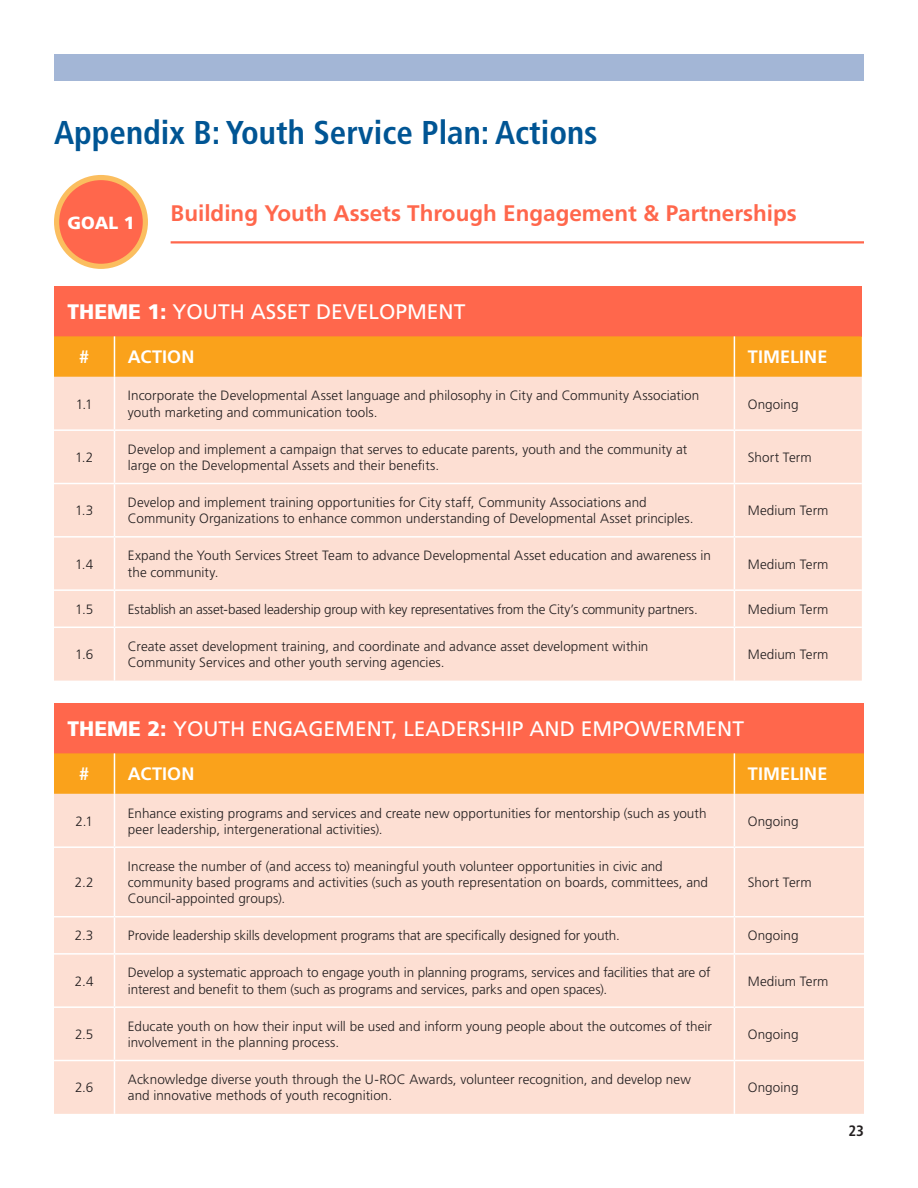
<style>
.page{position:relative;width:918px;height:1188px;background:#fff}
.page>*{position:absolute;margin:0;border:0;box-sizing:border-box;transform-origin:0 0}
.Headline{font:700 condensed 33px "Frutiger LT Std";color:#005594}
.Appendix_B_-_Goal_1{font:700 22.5px "Frutiger LT Std";color:#ff674c}
.Table_Heading{font:21px "Frutiger LT Std";color:#fff}
.Table_Subheading{font:700 18px "Frutiger LT Std";letter-spacing:.005em;color:#fff}
.Goal_Number{font:900 17.55px "Frutiger LT Std";color:#fff}
.t1{font:700 condensed 15px "Frutiger LT Std";color:#231f20}
.Table_Body{font:300 13.5px/16.2px "Frutiger LT Std";color:#231f20}
.s1{font-weight:900}
</style>
<div class="page">
<div style="left:57px;top:178px;width:88px;height:88px;background:#ff674c;border-radius:50%"></div>
<div style="left:54px;top:175px;width:94px;height:94px;border:5px solid #fbbe5f;border-radius:50%"></div>
<hr style="left:171px;top:241px;width:693px;height:3px;background:#ff674c">
<div style="left:54px;top:286px;width:808px;height:50px;background:#ff674c"></div>
<div style="left:54px;top:336px;width:808px;height:41px;background:#faa21b"></div>
<div style="left:54px;top:377px;width:808px;height:304px;background:#fddfd3"></div>
<hr style="left:114px;top:336px;width:1px;height:41px;background:#fff">
<hr style="left:734px;top:336px;width:1px;height:41px;background:#fff">
<hr style="left:114px;top:377px;width:1px;height:52px;background:#fff">
<hr style="left:734px;top:377px;width:1px;height:52px;background:#fff">
<hr style="left:54px;top:429px;width:60px;height:2px;background:#fff">
<hr style="left:114px;top:429px;width:620px;height:2px;background:#fff">
<hr style="left:114px;top:431px;width:1px;height:52px;background:#fff">
<hr style="left:734px;top:429px;width:128px;height:2px;background:#fff">
<hr style="left:734px;top:431px;width:1px;height:52px;background:#fff">
<hr style="left:54px;top:483px;width:60px;height:1px;background:#fff">
<hr style="left:114px;top:483px;width:620px;height:1px;background:#fff">
<hr style="left:114px;top:484px;width:1px;height:52px;background:#fff">
<hr style="left:734px;top:483px;width:128px;height:1px;background:#fff">
<hr style="left:734px;top:484px;width:1px;height:52px;background:#fff">
<hr style="left:54px;top:536px;width:60px;height:2px;background:#fff">
<hr style="left:114px;top:536px;width:620px;height:2px;background:#fff">
<hr style="left:114px;top:538px;width:1px;height:51px;background:#fff">
<hr style="left:734px;top:536px;width:128px;height:2px;background:#fff">
<hr style="left:734px;top:538px;width:1px;height:51px;background:#fff">
<hr style="left:54px;top:589px;width:60px;height:2px;background:#fff">
<hr style="left:114px;top:589px;width:620px;height:2px;background:#fff">
<hr style="left:114px;top:591px;width:1px;height:36px;background:#fff">
<hr style="left:734px;top:589px;width:128px;height:2px;background:#fff">
<hr style="left:734px;top:591px;width:1px;height:36px;background:#fff">
<hr style="left:54px;top:627px;width:60px;height:1px;background:#fff">
<hr style="left:114px;top:627px;width:620px;height:1px;background:#fff">
<hr style="left:114px;top:628px;width:1px;height:53px;background:#fff">
<hr style="left:734px;top:627px;width:128px;height:1px;background:#fff">
<hr style="left:734px;top:628px;width:1px;height:53px;background:#fff">
<div style="left:54px;top:703px;width:810px;height:50px;background:#ff674c"></div>
<div style="left:54px;top:753px;width:810px;height:41px;background:#faa21b"></div>
<div style="left:54px;top:794px;width:810px;height:320px;background:#fddfd3"></div>
<hr style="left:114px;top:753px;width:1px;height:41px;background:#fff">
<hr style="left:734px;top:753px;width:1px;height:41px;background:#fff">
<hr style="left:114px;top:794px;width:1px;height:52px;background:#fff">
<hr style="left:734px;top:794px;width:1px;height:52px;background:#fff">
<hr style="left:54px;top:846px;width:60px;height:2px;background:#fff">
<hr style="left:114px;top:846px;width:620px;height:2px;background:#fff">
<hr style="left:114px;top:848px;width:1px;height:68px;background:#fff">
<hr style="left:734px;top:846px;width:130px;height:2px;background:#fff">
<hr style="left:734px;top:848px;width:1px;height:68px;background:#fff">
<hr style="left:54px;top:916px;width:60px;height:1px;background:#fff">
<hr style="left:114px;top:916px;width:620px;height:1px;background:#fff">
<hr style="left:114px;top:917px;width:1px;height:36px;background:#fff">
<hr style="left:734px;top:916px;width:130px;height:1px;background:#fff">
<hr style="left:734px;top:917px;width:1px;height:36px;background:#fff">
<hr style="left:54px;top:953px;width:60px;height:2px;background:#fff">
<hr style="left:114px;top:953px;width:620px;height:2px;background:#fff">
<hr style="left:114px;top:955px;width:1px;height:51px;background:#fff">
<hr style="left:734px;top:953px;width:130px;height:2px;background:#fff">
<hr style="left:734px;top:955px;width:1px;height:51px;background:#fff">
<hr style="left:54px;top:1006px;width:60px;height:2px;background:#fff">
<hr style="left:114px;top:1006px;width:620px;height:2px;background:#fff">
<hr style="left:114px;top:1008px;width:1px;height:52px;background:#fff">
<hr style="left:734px;top:1006px;width:130px;height:2px;background:#fff">
<hr style="left:734px;top:1008px;width:1px;height:52px;background:#fff">
<hr style="left:54px;top:1060px;width:60px;height:1px;background:#fff">
<hr style="left:114px;top:1060px;width:620px;height:1px;background:#fff">
<hr style="left:114px;top:1061px;width:1px;height:53px;background:#fff">
<hr style="left:734px;top:1060px;width:130px;height:1px;background:#fff">
<hr style="left:734px;top:1061px;width:1px;height:53px;background:#fff">
<div style="left:54px;top:54px;width:810px;height:27px;background:#a3b6d6"></div>
<p class="Headline" style="left:54px;top:113px;width:545px">Appendix B: Youth Service Plan: Actions</p>
<p class="Goal_Number" style="left:67px;top:212px;width:69px">GOAL 1</p>
<p class="Appendix_B_-_Goal_1" style="left:171px;top:200px;width:628px">Building Youth Assets Through Engagement &amp; Partnerships</p>
<p class="Table_Heading" style="left:68px;top:299px;width:399px"><span class="s1">THEME 1:</span> YOUTH ASSET DEVELOPMENT</p>
<p class="Table_Subheading" style="left:79px;top:347px;width:12px">#</p>
<p class="Table_Subheading" style="left:128px;top:347px;width:68px">ACTION</p>
<p class="Table_Subheading" style="left:748px;top:347px;width:81px">TIMELINE</p>
<p class="Table_Body" style="left:76px;top:396px;width:18px">1.1</p>
<p class="Table_Body" style="left:128px;top:388px;width:573px">Incorporate the Developmental Asset language and philosophy in City and Community Association youth marketing and communication tools.</p>
<p class="Table_Body" style="left:748px;top:396px;width:52px">Ongoing</p>
<p class="Table_Body" style="left:75px;top:449px;width:20px">1.2</p>
<p class="Table_Body" style="left:128px;top:441px;width:561px">Develop and implement a campaign that serves to educate parents, youth and the community at large on the Developmental Assets and their benefits.</p>
<p class="Table_Body" style="left:748px;top:449px;width:65px">Short Term</p>
<p class="Table_Body" style="left:75px;top:503px;width:20px">1.3</p>
<p class="Table_Body" style="left:128px;top:495px;width:567px">Develop and implement training opportunities for City staff, Community Associations and<br>Community Organizations to enhance common understanding of Developmental Asset principles.</p>
<p class="Table_Body" style="left:748px;top:503px;width:82px">Medium Term</p>
<p class="Table_Body" style="left:75px;top:556px;width:20px">1.4</p>
<p class="Table_Body" style="left:128px;top:548px;width:584px">Expand the Youth Services Street Team to advance Developmental Asset education and awareness in the community.</p>
<p class="Table_Body" style="left:748px;top:556px;width:82px">Medium Term</p>
<p class="Table_Body" style="left:75px;top:601px;width:19px">1.5</p>
<p class="Table_Body" style="left:128px;top:601px;width:571px">Establish an asset-based leadership group with key representatives from the City’s community partners.</p>
<p class="Table_Body" style="left:748px;top:601px;width:82px">Medium Term</p>
<p class="Table_Body" style="left:75px;top:646px;width:20px">1.6</p>
<p class="Table_Body" style="left:128px;top:638px;width:522px">Create asset development training, and coordinate and advance asset development within<br>Community Services and other youth serving agencies.</p>
<p class="Table_Body" style="left:748px;top:646px;width:82px">Medium Term</p>
<p class="Table_Heading" style="left:68px;top:716px;width:678px"><span class="s1">THEME 2:</span> YOUTH ENGAGEMENT, LEADERSHIP AND EMPOWERMENT</p>
<p class="Table_Subheading" style="left:79px;top:764px;width:12px">#</p>
<p class="Table_Subheading" style="left:128px;top:764px;width:68px">ACTION</p>
<p class="Table_Subheading" style="left:748px;top:764px;width:81px">TIMELINE</p>
<p class="Table_Body" style="left:76px;top:813px;width:19px">2.1</p>
<p class="Table_Body" style="left:128px;top:805px;width:580px">Enhance existing programs and services and create new opportunities for mentorship (such as youth peer leadership, intergenerational activities).</p>
<p class="Table_Body" style="left:748px;top:813px;width:52px">Ongoing</p>
<p class="Table_Body" style="left:75px;top:874px;width:20px">2.2</p>
<p class="Table_Body" style="left:128px;top:858px;width:582px">Increase the number of (and access to) meaningful youth volunteer opportunities in civic and community based programs and activities (such as youth representation on boards, committees, and<br>Council-appointed groups).</p>
<p class="Table_Body" style="left:748px;top:874px;width:65px">Short Term</p>
<p class="Table_Body" style="left:75px;top:928px;width:20px">2.3</p>
<p class="Table_Body" style="left:128px;top:928px;width:493px">Provide leadership skills development programs that are specifically designed for youth.</p>
<p class="Table_Body" style="left:748px;top:928px;width:52px">Ongoing</p>
<p class="Table_Body" style="left:75px;top:973px;width:20px">2.4</p>
<p class="Table_Body" style="left:128px;top:965px;width:584px">Develop a systematic approach to engage youth in planning programs, services and facilities that are of interest and benefit to them (such as programs and services, parks and open spaces).</p>
<p class="Table_Body" style="left:748px;top:973px;width:82px">Medium Term</p>
<p class="Table_Body" style="left:75px;top:1026px;width:20px">2.5</p>
<p class="Table_Body" style="left:128px;top:1018px;width:586px">Educate youth on how their input will be used and inform young people about the outcomes of their involvement in the planning process.</p>
<p class="Table_Body" style="left:748px;top:1026px;width:52px">Ongoing</p>
<p class="Table_Body" style="left:75px;top:1080px;width:20px">2.6</p>
<p class="Table_Body" style="left:128px;top:1072px;width:564px">Acknowledge diverse youth through the U-ROC Awards, volunteer recognition, and develop new and innovative methods of youth recognition.</p>
<p class="Table_Body" style="left:748px;top:1080px;width:52px">Ongoing</p>
<p class="t1" style="left:848px;top:1122px;width:17px">23</p>
</div>
